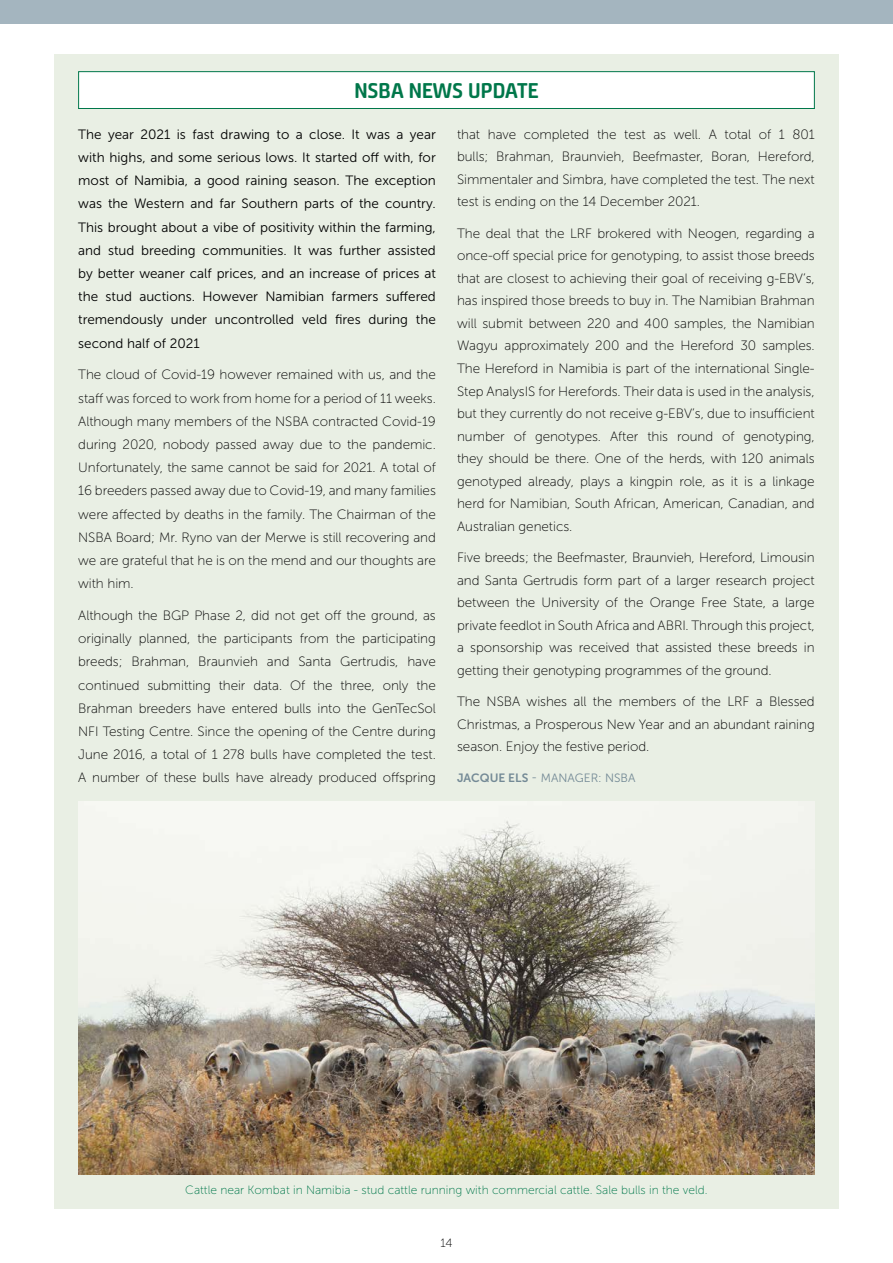
<style>
.page{position:relative;width:893px;height:1263px;background:#fff}
.page>*{position:absolute;margin:0;border:0;box-sizing:border-box;transform-origin:0 0}
.t1{font:700 24px "Neuron";color:#00774a}
.t2{font:13.5px/22.5px "Museo Sans 100";letter-spacing:-.005em;color:#000;text-align:justify}
.t3{font:13.5px/23.2px "Museo Sans 300";color:#000;text-align:justify}
.t4{font:12px "Museo Sans 100";color:#00774a}
.t5{font:12px "Museo Sans 300";color:#748a96}
.t6{font:12px "Museo Sans 100";color:#000}
.s1{font-family:"Museo Sans 700"}
</style>
<div class="page">
<div style="left:0;top:0;width:893px;height:23px;background:#a4b5bf"></div>
<div style="left:54px;top:54px;width:785px;height:1155px;background:#e9efe4"></div>
<div style="left:78px;top:71px;width:737px;height:38px;background:#fff;border:1px solid #00774a"></div>
<img style="left:78px;top:801px;width:737px;height:374px">
<h1 class="t1" style="left:354px;top:77px;width:186px">NSBA NEWS UPDATE</h1>
<p class="t3" style="left:78px;top:123px;width:359px">The year 2021 is fast drawing to a close. It was a year with highs, and some serious lows. It started off with, for most of Namibia, a good raining season. The exception was the Western and far Southern parts of the country.<br>This brought about a vibe of positivity within the farming, and stud breeding communities. It was further assisted by better weaner calf prices, and an increase of prices at the stud auctions. However Namibian farmers suffered tremendously under uncontrolled veld fires during the second half of 2021</p>
<p class="t2" style="left:78px;top:363px;width:359px;line-height:23.2px">The cloud of Covid-19 however remained with us, and the staff was forced to work from home for a period of 11 weeks.<br>Although many members of the NSBA contracted Covid-19 during 2020, nobody passed away due to the pandemic.<br>Unfortunately, the same cannot be said for 2021. A total of 16 breeders passed away due to Covid-19, and many families were affected by deaths in the family. The Chairman of the NSBA Board; Mr. Ryno van der Merwe is still recovering and we are grateful that he is on the mend and our thoughts are with him.</p>
<p class="t2" style="left:78px;top:604px;width:359px;line-height:23.2px">Although the BGP Phase 2, did not get off the ground, as originally planned, the participants from the participating breeds; Brahman, Braunvieh and Santa Gertrudis, have continued submitting their data. Of the three, only the Brahman breeders have entered bulls into the GenTecSol NFI Testing Centre. Since the opening of the Centre during June 2016, a total of 1 278 bulls have completed the test.<br>A number of these bulls have already produced offspring</p>
<p class="t2" style="left:457px;top:123px;width:359px">that have completed the test as well. A total of 1 801 bulls; Brahman, Braunvieh, Beefmaster, Boran, Hereford, Simmentaler and Simbra, have completed the test. The next test is ending on the 14 December 2021.</p>
<p class="t2" style="left:457px;top:222px;width:359px">The deal that the LRF brokered with Neogen, regarding a once-off special price for genotyping, to assist those breeds that are closest to achieving their goal of receiving g-EBV’s, has inspired those breeds to buy in. The Namibian Brahman will submit between 220 and 400 samples, the Namibian Wagyu approximately 200 and the Hereford 30 samples.<br>The Hereford in Namibia is part of the international Single-Step AnalysIS for Herefords. Their data is used in the analysis, but they currently do not receive g-EBV’s, due to insufficient number of genotypes. After this round of genotyping, they should be there. One of the herds, with 120 animals genotyped already, plays a kingpin role, as it is a linkage herd for Namibian, South African, American, Canadian, and Australian genetics.</p>
<p class="t2" style="left:457px;top:546px;width:359px">Five breeds; the Beefmaster, Braunvieh, Hereford, Limousin and Santa Gertrudis form part of a larger research project between the University of the Orange Free State, a large private feedlot in South Africa and ABRI. Through this project, a sponsorship was received that assisted these breeds in getting their genotyping programmes of the ground.</p>
<p class="t2" style="left:457px;top:690px;width:359px">The NSBA wishes all the members of the LRF a Blessed Christmas, a Prosperous New Year and an abundant raining season. Enjoy the festive period.</p>
<p class="t5" style="left:457px;top:772px;width:180px"><span class="s1">JACQUE ELS</span> - MANAGER: NSBA</p>
<p class="t4" style="left:185px;top:1183px;width:524px">Cattle near Kombat in Namibia - stud cattle running with commercial cattle. Sale bulls in the veld.</p>
<p class="t6" style="left:440px;top:1236px;width:14px">14</p>
</div>
